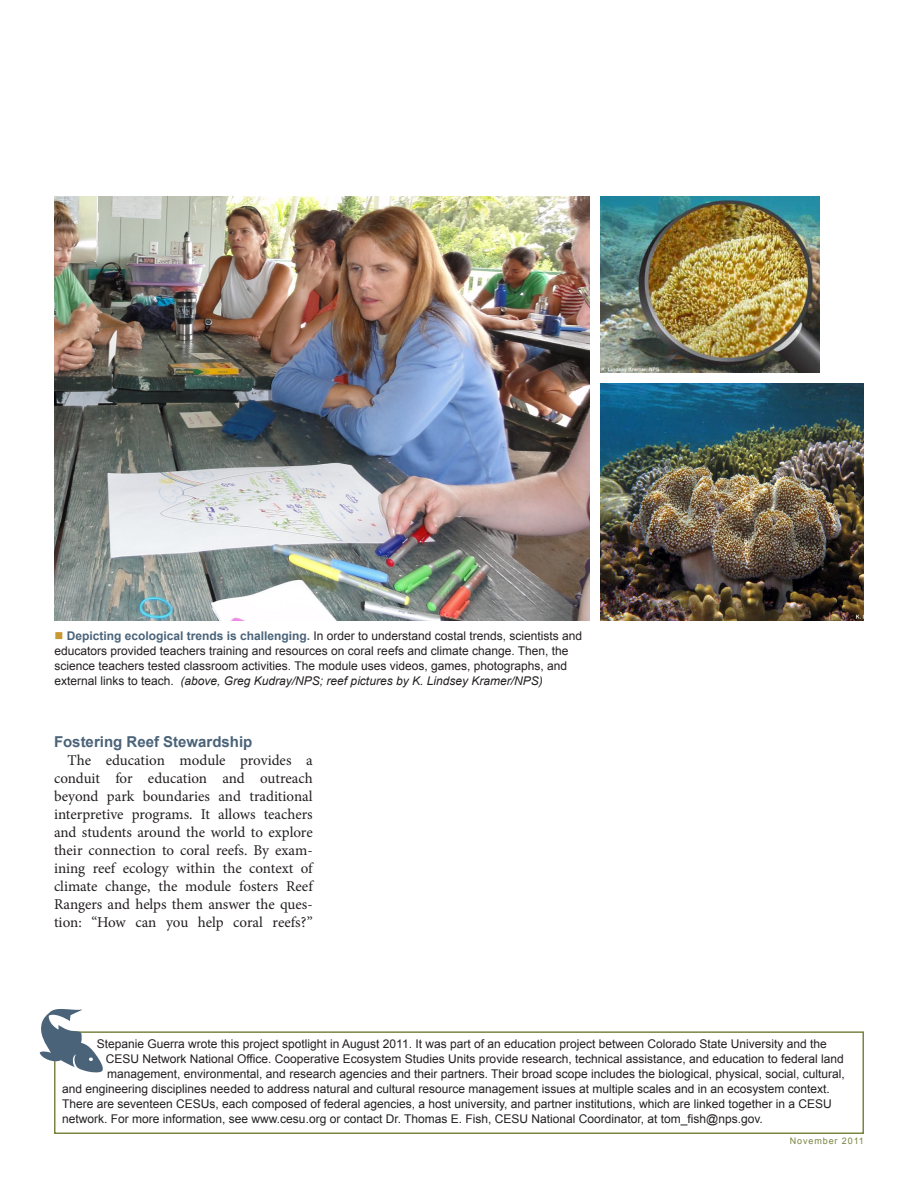
<style>
.page{position:relative;width:918px;height:1188px;background:#fff}
.page>*{position:absolute;margin:0;border:0;box-sizing:border-box;transform-origin:0 0}
.body_text{font:15px/18px "Minion Pro";letter-spacing:-.005em;color:#231f20;text-align:justify}
.subheader_1{font:700 15px "Arial";color:#4a6379}
.footnote{font:12px "Arial";color:#231f20}
.caption_black{font:12px/15px "Arial";color:#231f20}
.footnote-2{font:9px "Arial";letter-spacing:.1em;color:#7b8441}
.s1{color:#c99831}
.s2{font-weight:700;color:#4a6379}
.s3{font-style:italic}
</style>
<div class="page">
<div style="left:54px;top:1031px;width:810px;height:103px;border:2px solid #7b8441"></div>
<svg style="left:39px;top:1008px;width:65px;height:65px"></svg>
<img style="left:54px;top:197px;width:536px;height:424px">
<img style="left:600px;top:197px;width:219px;height:176px">
<img style="left:600px;top:383px;width:264px;height:238px">
<p class="caption_black" style="left:55px;top:628px;width:529px"><span class="s1">■</span> <span class="s2">Depicting ecological trends is challenging.</span> In order to understand costal trends, scientists and educators provided teachers training and resources on coral reefs and climate change. Then, the science teachers tested classroom activities. The module uses videos, games, photographs, and external links to teach. <span class="s3">(above, Greg Kudray/NPS; reef pictures by K. Lindsey Kramer/NPS)</span></p>
<p class="subheader_1" style="left:54px;top:731px;width:200px">Fostering Reef Stewardship</p>
<p class="body_text" style="left:54px;top:751px;width:260px;text-indent:14px">The education module provides a conduit for education and outreach beyond park boundaries and traditional interpretive programs. It allows teachers and students around the world to explore their connection to coral reefs. By exam&shy;ining reef ecology within the context of climate change, the module fosters Reef Rangers and helps them answer the ques&shy;tion: “How can you help coral reefs?”</p>
<p class="footnote" style="left:97px;top:1036px;width:732px">Stepanie Guerra wrote this project spotlight in August 2011. It was part of an education project between Colorado State University and the</p>
<p class="footnote" style="left:106px;top:1051px;width:740px">CESU Network National Office. Cooperative Ecosystem Studies Units provide research, technical assistance, and education to federal land</p>
<p class="footnote" style="left:107px;top:1066px;width:739px">management, environmental, and research agencies and their partners. Their broad scope includes the biological, physical, social, cultural,</p>
<p class="footnote" style="left:62px;top:1081px;width:769px">and engineering disciplines needed to address natural and cultural resource management issues at multiple scales and in an ecosystem context.</p>
<p class="footnote" style="left:62px;top:1096px;width:771px">There are seventeen CESUs, each composed of federal agencies, a host university, and partner institutions, which are linked together in a CESU</p>
<p class="footnote" style="left:62px;top:1111px;width:702px">network. For more information, see www.cesu.org or contact Dr. Thomas E. Fish, CESU National Coordinator, at tom_fish@nps.gov.</p>
<p class="footnote-2" style="left:790px;top:1135px;width:76px">November 2011</p>
</div>
